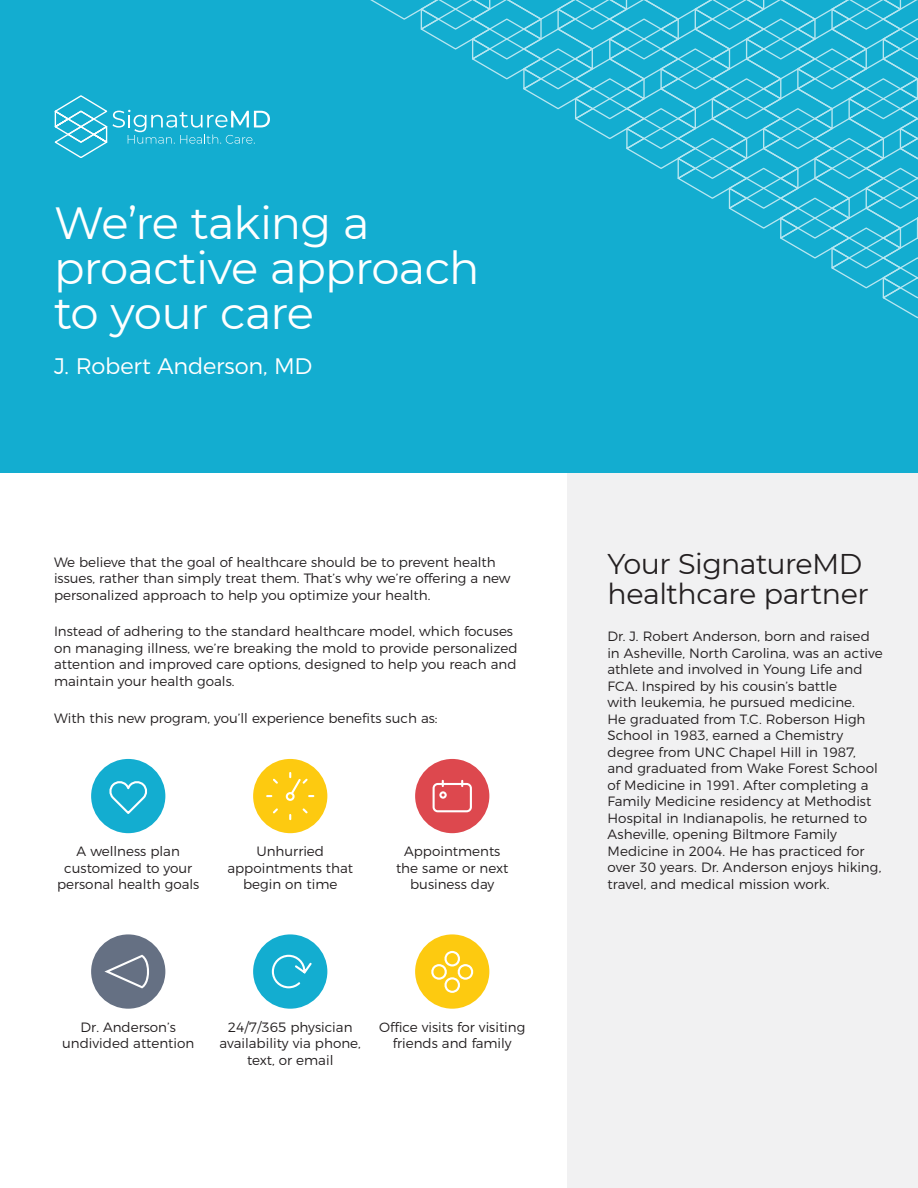
<style>
.page{position:relative;width:918px;height:1188px;background:#fff}
.page>*{position:absolute;margin:0;border:0;box-sizing:border-box;transform-origin:0 0}
.t1{font:45px/45px "Montserrat";letter-spacing:-.025em;color:#fff}
.t2{font:28.5px/30px "Montserrat";letter-spacing:-.02em;color:#231f20}
.t3{font:300 22.5px "Montserrat";letter-spacing:-.015em;color:#fff}
.Body{font:300 13.5px/16.5px "Montserrat";color:#231f20;text-align:center}
</style>
<div class="page">
<div style="left:567px;top:465px;width:351px;height:723px;background:#f1f1f2"></div>
<div style="left:0;top:0;width:918px;height:472px;background:#13add0"></div>
<svg style="left:54px;top:96px;width:216px;height:62px"></svg>
<svg style="left:370px;top:0;width:548px;height:319px"></svg>
<div style="left:91px;top:759px;width:74px;height:74px;background:#13add0;border-radius:50%"></div>
<svg style="left:109px;top:781px;width:38px;height:33px"></svg>
<div style="left:253px;top:759px;width:74px;height:74px;background:#fdca10;border-radius:50%"></div>
<svg style="left:266px;top:772px;width:48px;height:48px"></svg>
<div style="left:286px;top:792px;width:9px;height:9px;border:2px solid #fff;border-radius:50%"></div>
<div style="left:415px;top:759px;width:74px;height:74px;background:#dd484e;border-radius:50%"></div>
<svg style="left:433px;top:781px;width:39px;height:31px"></svg>
<div style="left:91px;top:934px;width:74px;height:75px;background:#657083;border-radius:50%"></div>
<svg style="left:104px;top:955px;width:45px;height:33px"></svg>
<div style="left:253px;top:934px;width:74px;height:75px;background:#13add0;border-radius:50%"></div>
<svg style="left:272px;top:955px;width:40px;height:33px"></svg>
<div style="left:415px;top:934px;width:74px;height:75px;background:#fdca10;border-radius:50%"></div>
<svg style="left:431px;top:951px;width:42px;height:42px"></svg>
<p class="t1" style="left:54px;top:199px;width:427px">We’re taking a proactive approach to your care</p>
<p class="t3" style="left:54px;top:349px;width:260px">J. Robert Anderson, MD</p>
<p class="Body" style="left:54px;top:552px;width:458px;text-align:left">We believe that the goal of healthcare should be to prevent health issues, rather than simply treat them. That’s why we’re offering a new personalized approach to help you optimize your health.</p>
<p class="Body" style="left:54px;top:622px;width:465px;text-align:left">Instead of adhering to the standard healthcare model, which focuses on managing illness, we’re breaking the mold to provide personalized attention and improved care options, designed to help you reach and maintain your health goals.</p>
<p class="Body" style="left:54px;top:708px;width:385px">With this new program, you’ll experience benefits such as:</p>
<p class="Body" style="left:57px;top:842px;width:144px">A wellness plan customized to your personal health goals</p>
<p class="Body" style="left:227px;top:842px;width:127px">Unhurried appointments that begin on time</p>
<p class="Body" style="left:396px;top:842px;width:114px">Appointments the same or next business day</p>
<p class="Body" style="left:62px;top:1018px;width:134px">Dr. Anderson’s undivided attention</p>
<p class="Body" style="left:220px;top:1018px;width:143px">24/7/365 physician availability via phone, text, or email</p>
<p class="Body" style="left:379px;top:1018px;width:148px">Office visits for visiting friends and family</p>
<p class="t2" style="left:608px;top:548px;width:263px">Your SignatureMD healthcare partner</p>
<p class="Body" style="left:608px;top:627px;width:277px;text-align:left">Dr. J. Robert Anderson, born and raised in Asheville, North Carolina, was an active athlete and involved in Young Life and FCA. Inspired by his cousin’s battle<br>with leukemia, he pursued medicine.<br>He graduated from T.C. Roberson High School in 1983, earned a Chemistry degree from UNC Chapel Hill in 1987, and graduated from Wake Forest School of Medicine in 1991. After completing a Family Medicine residency at Methodist Hospital in Indianapolis, he returned to Asheville, opening Biltmore Family Medicine in 2004. He has practiced for over 30 years. Dr. Anderson enjoys hiking, travel, and medical mission work.</p>
</div>
